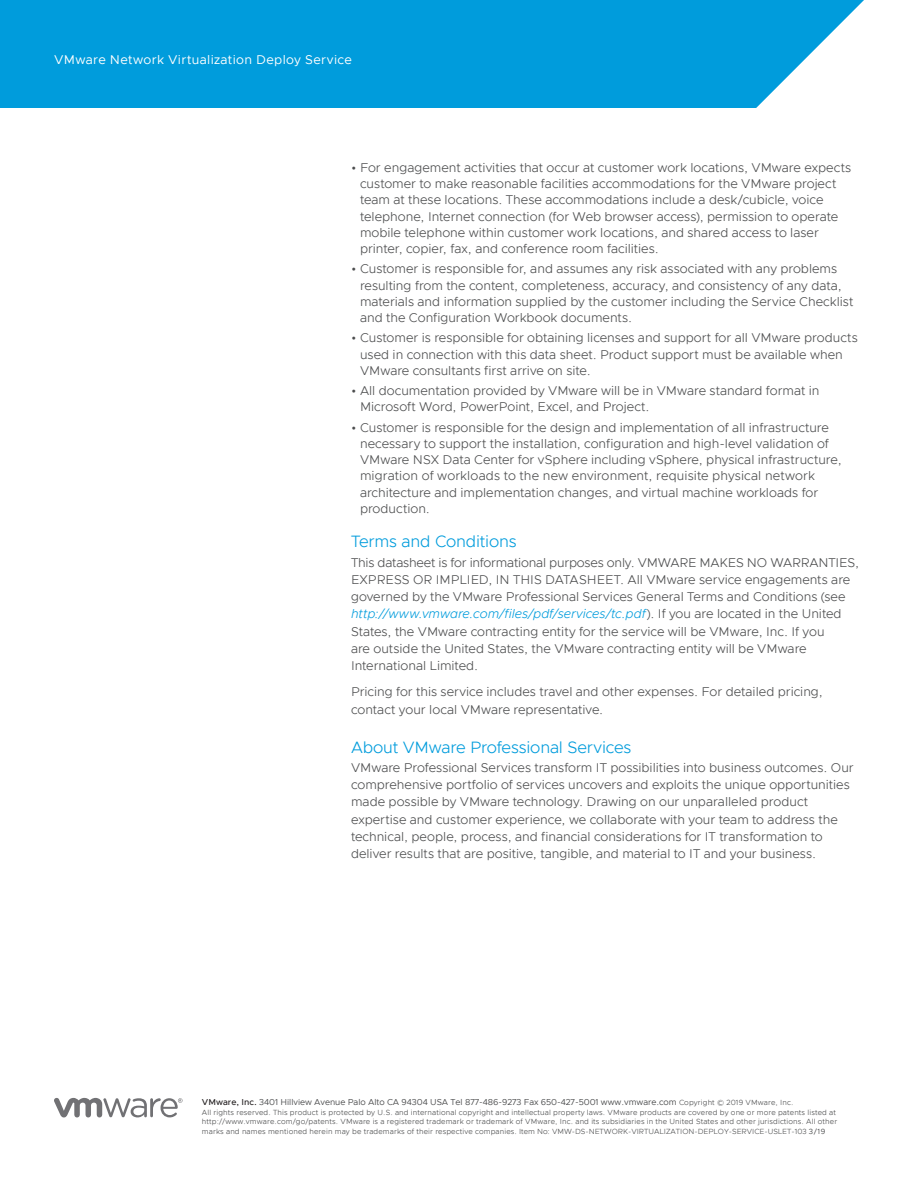
<style>
.page{position:relative;width:918px;height:1188px;background:#fff}
.page>*{position:absolute;margin:0;border:0;box-sizing:border-box;transform-origin:0 0}
.t1{font:300 16.5px "Metropolis";letter-spacing:-.01em;color:#009cdc}
.t2{font:300 12.75px/16.2px "Metropolis";color:#4b4c4d}
.t3{font:12.75px "Metropolis";letter-spacing:.025em;color:#fff}
.t4{font:8.7px "Metropolis";letter-spacing:-.005em;color:#4b4c4d}
.t5{font:300 7.5px/9.8px "Metropolis";letter-spacing:.015em;color:#4b4c4d}
.s1{font-style:italic;color:#009cdc}
.s2{font-weight:500;color:#231f20}
.s3{font-weight:300;font-size:7.5px}
.s4{font-weight:400}
</style>
<div class="page">
<svg style="left:54px;top:1098px;width:129px;height:19px"></svg>
<div style="left:0;top:0;width:864px;height:108px;background:#009cdc"></div>
<p class="t3" style="left:54px;top:52px;width:299px">VMware Network Virtualization Deploy Service</p>
<p class="t2" style="left:360px;top:160px;width:493px;text-indent:-9px">• For engagement activities that occur at customer work locations, VMware expects customer to make reasonable facilities accommodations for the VMware project team at these locations. These accommodations include a desk/cubicle, voice telephone, Internet connection (for Web browser access), permission to operate mobile telephone within customer work locations, and shared access to laser printer, copier, fax, and conference room facilities.</p>
<p class="t2" style="left:360px;top:261px;width:495px;text-indent:-9px">• Customer is responsible for, and assumes any risk associated with any problems resulting from the content, completeness, accuracy, and consistency of any data, materials and information supplied by the customer including the Service Checklist and the Configuration Workbook documents.</p>
<p class="t2" style="left:360px;top:330px;width:499px;text-indent:-9px">• Customer is responsible for obtaining licenses and support for all VMware products used in connection with this data sheet. Product support must be available when<br>VMware consultants first arrive on site.</p>
<p class="t2" style="left:360px;top:383px;width:461px;text-indent:-9px">• All documentation provided by VMware will be in VMware standard format in<br>Microsoft Word, PowerPoint, Excel, and Project.</p>
<p class="t2" style="left:360px;top:420px;width:483px;text-indent:-9px">• Customer is responsible for the design and implementation of all infrastructure necessary to support the installation, configuration and high-level validation of VMware NSX Data Center for vSphere including vSphere, physical infrastructure, migration of workloads to the new environment, requisite physical network architecture and implementation changes, and virtual machine workloads for production.</p>
<p class="t1" style="left:351px;top:531px;width:167px">Terms and Conditions</p>
<p class="t2" style="left:351px;top:554px;width:510px;line-height:17.2px">This datasheet is for informational purposes only. VMWARE MAKES NO WARRANTIES, EXPRESS OR IMPLIED, IN THIS DATASHEET. All VMware service engagements are governed by the VMware Professional Services General Terms and Conditions (see <span class="s1">http://www.vmware.com/files/pdf/services/tc.pdf</span>). If you are located in the United States, the VMware contracting entity for the service will be VMware, Inc. If you<br>are outside the United States, the VMware contracting entity will be VMware International Limited.</p>
<p class="t2" style="left:351px;top:683px;width:473px;line-height:17.2px">Pricing for this service includes travel and other expenses. For detailed pricing, contact your local VMware representative.</p>
<p class="t1" style="left:351px;top:737px;width:282px">About VMware Professional Services</p>
<p class="t2" style="left:351px;top:759px;width:504px;line-height:17.2px">VMware Professional Services transform IT possibilities into business outcomes. Our comprehensive portfolio of services uncovers and exploits the unique opportunities made possible by VMware technology. Drawing on our unparalleled product expertise and customer experience, we collaborate with your team to address the technical, people, process, and financial considerations for IT transformation to deliver results that are positive, tangible, and material to IT and your business.</p>
<p class="t4" style="left:202px;top:1096px;width:593px"><span class="s2">VMware, Inc.</span> 3401 Hillview Avenue Palo Alto CA 94304 USA Tel 877-486-9273 Fax 650-427-5001 www.vmware.com <span class="s3">Copyright © 2019 VMware, Inc.</span></p>
<p class="t5" style="left:202px;top:1107px;width:637px">All rights reserved. This product is protected by U.S. and international copyright and intellectual property laws. VMware products are covered by one or more patents listed at http://www.vmware.com/go/patents. VMware is a registered trademark or trademark of VMware, Inc. and its subsidiaries in the United States and other jurisdictions. All other marks and names mentioned herein may be trademarks of their respective companies. Item No: VMW-DS-NETWORK-VIRTUALIZATION-DEPLOY-SERVICE-USLET-103 <span class="s4">3/19</span></p>
</div>
